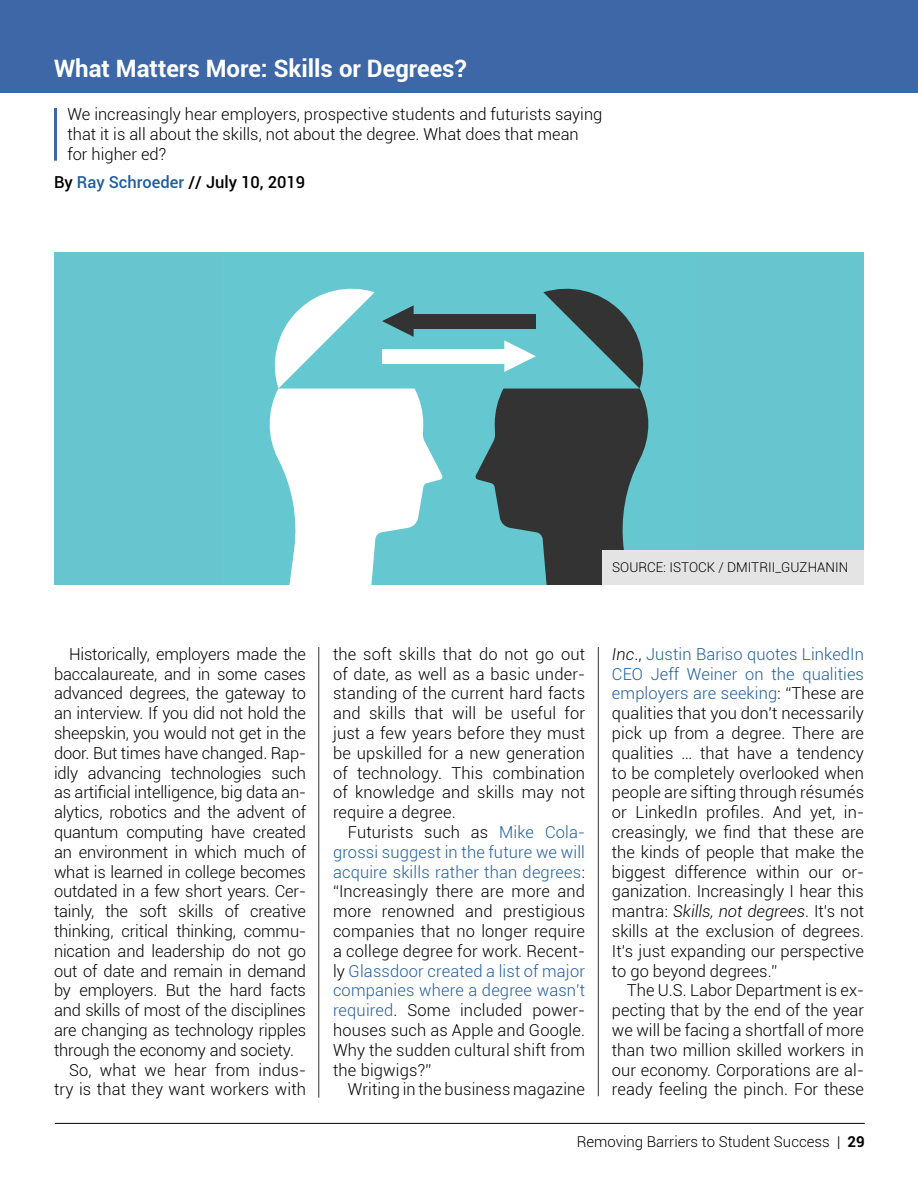
<style>
.page{position:relative;width:918px;height:1188px;background:#fff}
.page>*{position:absolute;margin:0;border:0;box-sizing:border-box;transform-origin:0 0}
.t1{font:700 24px "Roboto";color:#fff}
.t2{font:300 16.5px/19.8px "Roboto";letter-spacing:-.01em;color:#000;text-align:justify}
.t3{font:300 16.5px "Roboto";letter-spacing:.01em;color:#000}
.t4{font:500 16.5px "Roboto";color:#000}
.t5{font:300 15px "Roboto";color:#000}
.t6{font:300 13.5px "Roboto";color:#000}
.s1{color:#215e9e}
.s2{font-style:italic}
.s3{font-weight:700}
</style>
<div class="page">
<div style="left:0;top:0;width:918px;height:92px;background:#3e67a8"></div>
<hr style="left:598px;top:551px;width:1px;height:545px;background:#343433">
<hr style="left:319px;top:536px;width:1px;height:562px;background:#343433">
<hr style="left:54px;top:108px;width:3px;height:53px;background:#3e67a8">
<hr style="left:55px;top:1123px;width:810px;height:1px;background:#000">
<div style="left:54px;top:252px;width:810px;height:332px;background:#66c5cf"></div>
<div style="left:382px;top:349px;width:130px;height:14px;background:#fff"></div>
<svg style="left:475px;top:288px;width:173px;height:296px"></svg>
<div style="left:406px;top:314px;width:130px;height:14px;background:#333"></div>
<svg style="left:270px;top:288px;width:173px;height:296px"></svg>
<div style="left:602px;top:550px;width:262px;height:35px;background:#e5e4e4"></div>
<h1 class="t1" style="left:54px;top:52px;width:414px">What Matters More: Skills or Degrees?</h1>
<p class="t2" style="left:68px;top:104px;width:536px;text-align:left">We increasingly hear employers, prospective students and futurists saying that it is all about the skills, not about the degree. What does that mean for higher ed?</p>
<p class="t4" style="left:54px;top:170px;width:253px">By <span class="s1">Ray Schroeder</span> // July 10, 2019</p>
<p class="t6" style="left:612px;top:558px;width:238px">SOURCE: ISTOCK / DMITRII_GUZHANIN</p>
<p class="t2" style="left:69px;top:643px;width:239px">Historically, employers made the</p>
<p class="t2" style="left:54px;top:663px;width:254px">baccalaureate, and in some cases</p>
<p class="t2" style="left:54px;top:683px;width:254px">advanced degrees, the gateway to</p>
<p class="t2" style="left:54px;top:703px;width:254px">an interview. If you did not hold the</p>
<p class="t2" style="left:54px;top:723px;width:254px">sheepskin, you would not get in the</p>
<p class="t2" style="left:54px;top:742px;width:254px">door. But times have changed. Rap-</p>
<p class="t2" style="left:54px;top:762px;width:254px">idly advancing technologies such</p>
<p class="t2" style="left:54px;top:782px;width:254px">as artificial intelligence, big data an-</p>
<p class="t2" style="left:54px;top:802px;width:254px">alytics, robotics and the advent of</p>
<p class="t2" style="left:54px;top:822px;width:254px">quantum computing have created</p>
<p class="t2" style="left:54px;top:841px;width:254px">an environment in which much of</p>
<p class="t2" style="left:54px;top:861px;width:254px">what is learned in college becomes</p>
<p class="t2" style="left:54px;top:881px;width:254px">outdated in a few short years. Cer-</p>
<p class="t2" style="left:54px;top:901px;width:254px">tainly, the soft skills of creative</p>
<p class="t2" style="left:54px;top:921px;width:254px">thinking, critical thinking, commu-</p>
<p class="t2" style="left:54px;top:940px;width:254px">nication and leadership do not go</p>
<p class="t2" style="left:54px;top:960px;width:254px">out of date and remain in demand</p>
<p class="t2" style="left:54px;top:980px;width:254px">by employers. But the hard facts</p>
<p class="t2" style="left:54px;top:1000px;width:254px">and skills of most of the disciplines</p>
<p class="t2" style="left:54px;top:1020px;width:254px">are changing as technology ripples</p>
<p class="t2" style="left:54px;top:1039px;width:241px">through the economy and society.</p>
<p class="t3" style="left:69px;top:1058px;width:239px">So, what we hear from indus-</p>
<p class="t3" style="left:54px;top:1078px;width:254px">try is that they want workers with</p>
<p class="t2" style="left:333px;top:643px;width:254px">the soft skills that do not go out of date, as well as a basic under&shy;standing of the current hard facts and skills that will be useful for just a few years before they must be upskilled for a new generation of technology. This combination of knowledge and skills may not require a degree.</p>
<p class="t2" style="left:333px;top:822px;width:254px;text-indent:15px">Futurists such as <span class="s1">Mike Cola&shy;grossi suggest in the future we will acquire skills rather than degrees</span>: “Increasingly there are more and more renowned and prestigious companies that no longer require a college degree for work. Recent&shy;ly <span class="s1">Glassdoor created a list of major companies where a degree wasn't required</span>. Some included power&shy;houses such as Apple and Google.<br>Why the sudden cultural shift from the bigwigs?”</p>
<p class="t2" style="left:348px;top:1079px;width:239px">Writing in the business magazine</p>
<p class="t2" style="left:612px;top:643px;width:254px"><span class="s2">Inc</span>., <span class="s1">Justin Bariso quotes LinkedIn CEO Jeff Weiner on the qualities employers are seeking</span>: “These are qualities that you don't necessarily pick up from a degree. There are qualities … that have a tendency to be completely overlooked when people are sifting through résumés or LinkedIn profiles. And yet, in&shy;creasingly, we find that these are the kinds of people that make the biggest difference within our or&shy;ganization. Increasingly I hear this mantra: <span class="s2">Skills, not degrees</span>. It's not skills at the exclusion of degrees.<br>It's just expanding our perspective to go beyond degrees.”</p>
<p class="t2" style="left:612px;top:980px;width:254px;text-indent:15px">The U.S. Labor Department is ex&shy;pecting that by the end of the year we will be facing a shortfall of more than two million skilled workers in our economy. Corporations are al&shy;ready feeling the pinch. For these</p>
<p class="t5" style="left:577px;top:1132px;width:290px">Removing Barriers to Student Success | <span class="s3">29</span></p>
</div>
